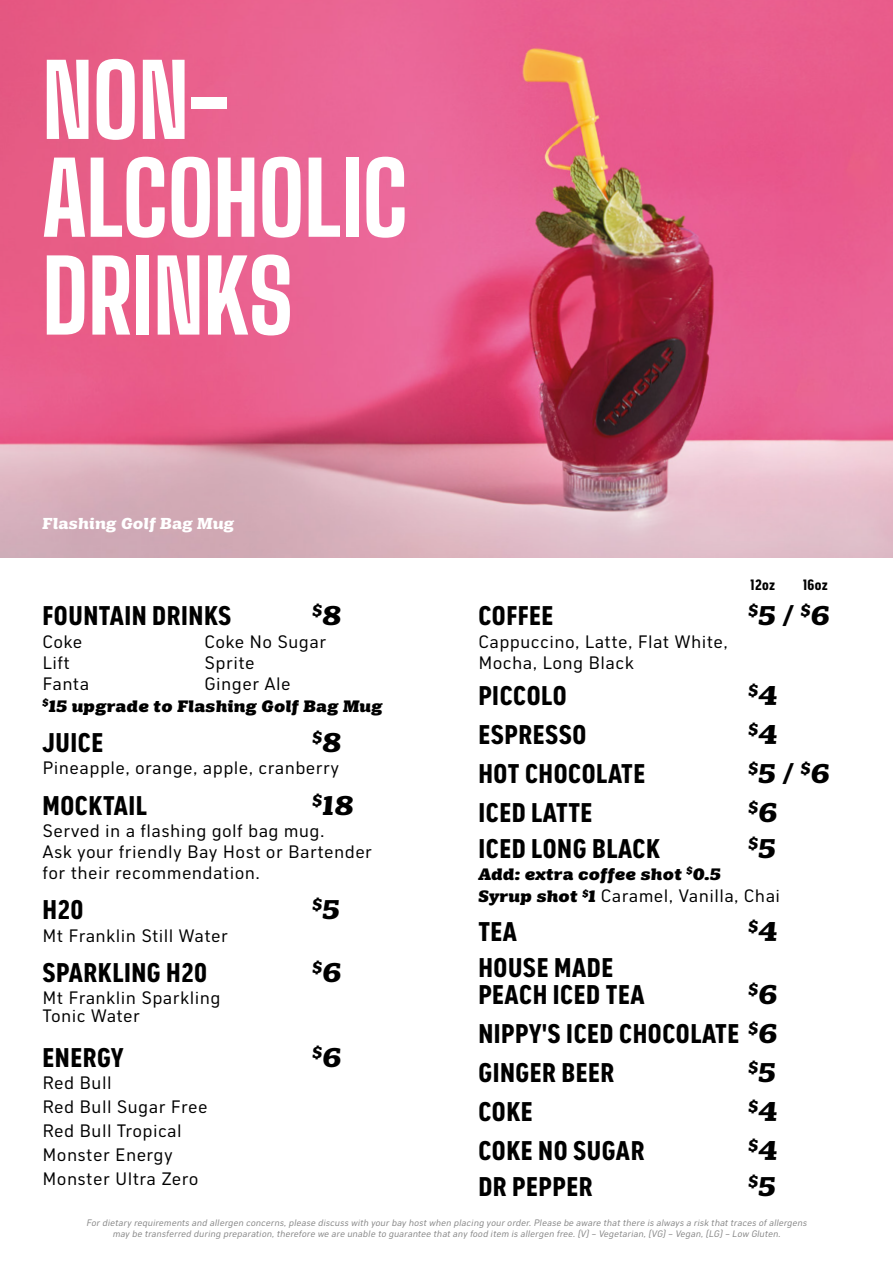
<style>
.page{position:relative;width:893px;height:1263px;background:#fff}
.page>*{position:absolute;margin:0;border:0;box-sizing:border-box;transform-origin:0 0}
.t1{font:800 99px/97.8px "Big Shoulders Display";color:#fff}
.t2{font:700 condensed 27px/27px "Shield Sans";letter-spacing:.02em;color:#000}
.t3{font:italic 700 27px "Tee Line";color:#000}
.t4{font:18px/24px "Shield Sans";letter-spacing:.02em;color:#000}
.t5{font:italic 800 16.5px "Tee Line";letter-spacing:.02em;color:#000}
.t6{font:italic 700 15.75px "Tee Line";color:#000}
.t7{font:italic 700 15.75px "Tee Line";letter-spacing:.02em;color:#fff}
.t8{font:700 condensed 15px "Shield Sans";letter-spacing:.02em;color:#000}
.t9{font:italic 9.3px/11.2px "Shield Sans";color:#878787;text-align:center}
.s1{font-size:27px}
.s2{font-family:"Tee Line";font-weight:800;font-style:italic;font-size:16.5px}
.s3{font-family:"Tee Line";font-style:italic;font-stretch:normal}
</style>
<div class="page">
<img style="left:0;top:0;width:892px;height:557px">
<h1 class="t1" style="left:43px;top:48px;width:367px">NON-<br>ALCOHOLIC<br>DRINKS</h1>
<p class="t7" style="left:43px;top:515px;width:193px">Flashing Golf Bag Mug</p>
<h2 class="t2" style="left:43px;top:602px;width:190px">FOUNTAIN DRINKS</h2>
<p class="t6" style="left:313px;top:602px;width:30px">$<span class="s1">8</span></p>
<p class="t4" style="left:43px;top:629px;width:41px">Coke</p>
<p class="t4" style="left:205px;top:629px;width:123px">Coke No Sugar</p>
<p class="t4" style="left:43px;top:650px;width:29px">Lift</p>
<p class="t4" style="left:205px;top:650px;width:52px">Sprite</p>
<p class="t4" style="left:43px;top:671px;width:48px">Fanta</p>
<p class="t4" style="left:205px;top:671px;width:88px">Ginger Ale</p>
<p class="t5" style="left:43px;top:697px;width:341px"><sup>$</sup>15 upgrade to Flashing Golf Bag Mug</p>
<h2 class="t2" style="left:43px;top:728px;width:62px">JUICE</h2>
<p class="t6" style="left:313px;top:729px;width:30px">$<span class="s1">8</span></p>
<p class="t4" style="left:43px;top:756px;width:298px">Pineapple, orange, apple, cranberry</p>
<h2 class="t2" style="left:43px;top:791px;width:106px">MOCKTAIL</h2>
<h2 class="t3" style="left:313px;top:790px;width:43px"><sup>$</sup>18</h2>
<p class="t4" style="left:43px;top:820px;width:331px;line-height:21px">Served in a flashing golf bag mug.<br>Ask your friendly Bay Host or Bartender for their recommendation.</p>
<h2 class="t2" style="left:43px;top:895px;width:42px">H20</h2>
<p class="t6" style="left:313px;top:896px;width:29px">$<span class="s1">5</span></p>
<p class="t4" style="left:43px;top:923px;width:187px">Mt Franklin Still Water</p>
<h2 class="t2" style="left:43px;top:958px;width:166px">SPARKLING H20</h2>
<p class="t6" style="left:313px;top:958px;width:31px">$<span class="s1">6</span></p>
<p class="t4" style="left:43px;top:988px;width:180px;line-height:18px">Mt Franklin Sparkling<br>Tonic Water</p>
<h2 class="t2" style="left:43px;top:1043px;width:83px">ENERGY</h2>
<p class="t6" style="left:313px;top:1043px;width:31px">$<span class="s1">6</span></p>
<p class="t4" style="left:43px;top:1070px;width:167px">Red Bull<br>Red Bull Sugar Free<br>Red Bull Tropical<br>Monster Energy<br>Monster Ultra Zero</p>
<p class="t8" style="left:751px;top:576px;width:26px">12oz</p>
<p class="t8" style="left:803px;top:576px;width:26px">16oz</p>
<h2 class="t2" style="left:478px;top:602px;width:77px">COFFEE</h2>
<h2 class="t3" style="left:748px;top:601px;width:83px"><sup>$</sup>5 / <sup>$</sup>6</h2>
<p class="t4" style="left:478px;top:631px;width:251px;line-height:21px">Cappuccino, Latte, Flat White,<br>Mocha, Long Black</p>
<h2 class="t2" style="left:478px;top:681px;width:90px">PICCOLO</h2>
<p class="t6" style="left:748px;top:681px;width:30px">$<span class="s1">4</span></p>
<h2 class="t2" style="left:478px;top:720px;width:109px">ESPRESSO</h2>
<p class="t6" style="left:748px;top:720px;width:30px">$<span class="s1">4</span></p>
<h2 class="t2" style="left:478px;top:759px;width:168px">HOT CHOCOLATE</h2>
<h2 class="t3" style="left:748px;top:758px;width:83px"><sup>$</sup>5 / <sup>$</sup>6</h2>
<h2 class="t2" style="left:478px;top:798px;width:116px">ICED LATTE</h2>
<p class="t6" style="left:748px;top:798px;width:31px">$<span class="s1">6</span></p>
<h2 class="t2" style="left:478px;top:834px;width:183px">ICED LONG BLACK</h2>
<p class="t6" style="left:748px;top:834px;width:29px">$<span class="s1">5</span></p>
<p class="t5" style="left:478px;top:865px;width:244px">Add: extra coffee shot <sup>$</sup>0.5</p>
<p class="t4" style="left:478px;top:884px;width:303px"><span class="s2">Syrup shot</span> <sup>$</sup><span class="s2">1</span> Caramel, Vanilla, Chai</p>
<h2 class="t2" style="left:478px;top:917px;width:40px">TEA</h2>
<p class="t6" style="left:748px;top:918px;width:30px">$<span class="s1">4</span></p>
<h2 class="t2" style="left:478px;top:953px;width:168px">HOUSE MADE<br>PEACH ICED TEA</h2>
<p class="t6" style="left:748px;top:981px;width:31px">$<span class="s1">6</span></p>
<h2 class="t2" style="left:478px;top:1013px;width:301px;line-height:39px">NIPPY'S ICED CHOCOLATE <sup>$</sup><span class="s3">6<br></span>GINGER BEER</h2>
<p class="t6" style="left:748px;top:1059px;width:29px">$<span class="s1">5</span></p>
<h2 class="t2" style="left:478px;top:1097px;width:56px">COKE</h2>
<p class="t6" style="left:748px;top:1098px;width:30px">$<span class="s1">4</span></p>
<h2 class="t2" style="left:478px;top:1136px;width:168px">COKE NO SUGAR</h2>
<p class="t6" style="left:748px;top:1137px;width:30px">$<span class="s1">4</span></p>
<h2 class="t2" style="left:478px;top:1172px;width:116px">DR PEPPER</h2>
<p class="t6" style="left:748px;top:1173px;width:29px">$<span class="s1">5</span></p>
<p class="t9" style="left:86px;top:1217px;width:724px">For dietary requirements and allergen concerns,please discuss with your bay hostwhen placing your order.Please be aware thatthere is always a risk thattraces ofallergens may be transferred during preparation,therefore we are unable to guarantee thatany food item is allergen free.(V)– Vegetarian,(VG)– Vegan,(LG)– Low Gluten.</p>
</div>
